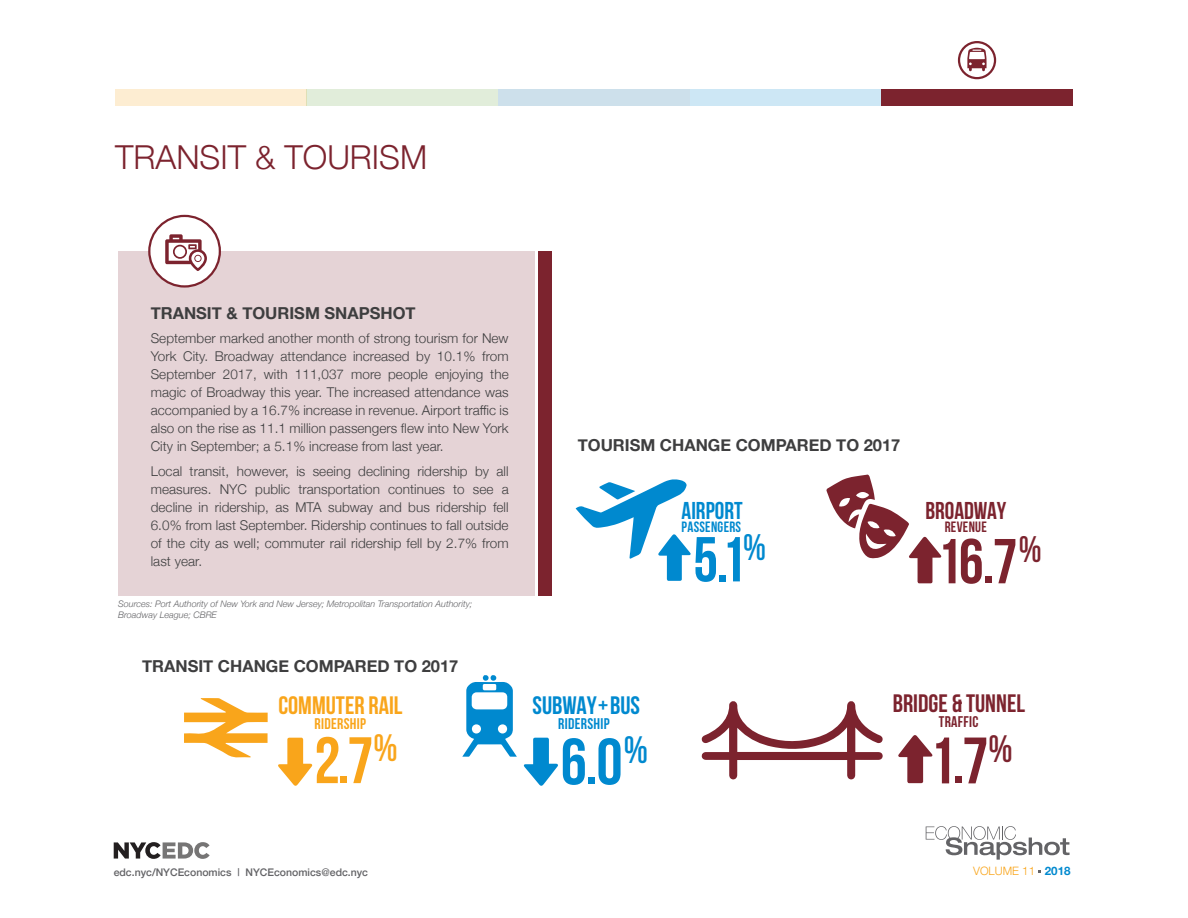
<style>
.page{position:relative;width:1188px;height:918px;background:#fff}
.page>*{position:absolute;margin:0;border:0;box-sizing:border-box;transform-origin:0 0}
.t1{font:700 65.55px "Bebas Neue";color:#0089cf}
.t2{font:700 65.55px "Bebas Neue";color:#f9a51b}
.t3{font:700 65.55px "Bebas Neue";color:#7c232e}
.t4{font:700 63.3px "Bebas Neue";color:#7c232e}
.t5{font:700 63.3px "Bebas Neue";color:#0089cf}
.t6{font:300 33px "Helvetica Neue";color:#7c232e}
.t7{font:700 25.2px "Bebas Neue";color:#7c232e}
.t8{font:700 25.2px "Bebas Neue";color:#f9a51b}
.t9{font:700 25.2px "Bebas Neue";color:#0089cf}
.t10{font:700 24.45px "Bebas Neue";color:#7c232e}
.t11{font:700 24.45px "Bebas Neue";color:#0089cf}
.Callout{font:700 16.5px "Helvetica Neue";color:#3e3e3f}
.t12{font:700 15.45px "Bebas Neue";letter-spacing:.02em;color:#f9a51b}
.t13{font:700 15.45px "Bebas Neue";letter-spacing:.02em;color:#0089cf}
.t14{font:700 15.45px "Bebas Neue";letter-spacing:.02em;color:#7c232e}
.t15{font:700 15px "Bebas Neue";letter-spacing:.02em;color:#0089cf}
.t16{font:700 15px "Bebas Neue";letter-spacing:.02em;color:#7c232e}
.Callout-2{font:300 13.5px/18px "Helvetica Neue";letter-spacing:.005em;color:#3e3e3f;text-align:justify}
.t17{font:300 11.55px "Helvetica Neue";color:#f9a51b}
.t18{font:500 10.5px "Helvetica Neue";color:#636366}
.Body_Copy{font:italic 300 9px/10.8px "Helvetica Neue";color:#636366}
.s1{font-family:"Frutiger";font-weight:400}
.s2{font-weight:700;color:#0089cf}
</style>
<div class="page">
<svg style="left:114px;top:842px;width:96px;height:17px"></svg>
<svg style="left:926px;top:826px;width:144px;height:34px"></svg>
<svg style="left:826px;top:475px;width:116px;height:108px"></svg>
<svg style="left:576px;top:479px;width:115px;height:102px"></svg>
<svg style="left:524px;top:738px;width:34px;height:48px"></svg>
<svg style="left:898px;top:735px;width:35px;height:48px"></svg>
<svg style="left:278px;top:738px;width:35px;height:48px"></svg>
<svg style="left:462px;top:675px;width:55px;height:82px"></svg>
<svg style="left:184px;top:698px;width:84px;height:60px"></svg>
<svg style="left:701px;top:701px;width:182px;height:78px"></svg>
<div style="left:118px;top:251px;width:417px;height:344px;background:#e5d3d6"></div>
<div style="left:538px;top:251px;width:13px;height:344px;background:#7c232e"></div>
<div style="left:149px;top:216px;width:71px;height:70px;background:#fff;border-radius:50%"></div>
<div style="left:148px;top:215px;width:73px;height:73px;border:2px solid #7c232e;border-radius:50%"></div>
<svg style="left:165px;top:234px;width:42px;height:37px"></svg>
<div style="left:958px;top:41px;width:38px;height:38px;border:2px solid #7c232e;border-radius:50%"></div>
<svg style="left:967px;top:48px;width:20px;height:23px"></svg>
<div style="left:115px;top:89px;width:192px;height:17px;background:#fdedd2"></div>
<div style="left:307px;top:89px;width:191px;height:17px;background:#e1edda"></div>
<div style="left:498px;top:89px;width:192px;height:17px;background:#cde0eb"></div>
<div style="left:690px;top:89px;width:191px;height:17px;background:#cde7f5"></div>
<div style="left:881px;top:89px;width:192px;height:17px;background:#7c232e"></div>
<p class="t6" style="left:115px;top:131px;width:313px">TRANSIT &amp; TOURISM</p>
<p class="Callout" style="left:151px;top:300px;width:266px">TRANSIT &amp; TOURISM SNAPSHOT</p>
<p class="Callout-2" style="left:151px;top:329px;width:359px">September marked another month of strong tourism for New York City. Broadway attendance increased by 10.1% from September 2017, with 111,037 more people enjoying the magic of Broadway this year. The increased attendance was accompanied by a 16.7% increase in revenue. Airport traffic is also on the rise as 11.1 million passengers flew into New York City in September; a 5.1% increase from last year.</p>
<p class="Callout-2" style="left:151px;top:461px;width:360px">Local transit, however, is seeing declining ridership by all measures. NYC public transportation continues to see a decline in ridership, as MTA subway and bus ridership fell 6.0% from last September. Ridership continues to fall outside of the city as well; commuter rail ridership fell by 2.7% from last year.</p>
<p class="Body_Copy" style="left:118px;top:598px;width:356px">Sources: Port Authority of New York and New Jersey; Metropolitan Transportation Authority;<br>Broadway League; CBRE</p>
<p class="Callout" style="left:142px;top:653px;width:318px">TRANSIT CHANGE COMPARED TO 2017</p>
<p class="Callout" style="left:578px;top:433px;width:324px">TOURISM CHANGE COMPARED TO 2017</p>
<p class="t11" style="left:682px;top:497px;width:62px">AIRPORT</p>
<p class="t10" style="left:925px;top:497px;width:83px">BROADWAY</p>
<p class="t4" style="left:937px;top:527px;width:106px">16.7<sup>%</sup></p>
<p class="t15" style="left:682px;top:518px;width:61px">PASSENGERS</p>
<p class="t16" style="left:945px;top:518px;width:44px">REVENUE</p>
<p class="t5" style="left:693px;top:525px;width:74px">5.1<sup>%</sup></p>
<p class="t8" style="left:278px;top:691px;width:126px">COMMUTER RAIL</p>
<p class="t2" style="left:314px;top:725px;width:85px">2.7<sup>%</sup></p>
<p class="t9" style="left:533px;top:691px;width:109px">SUBWAY+BUS</p>
<p class="t1" style="left:561px;top:726px;width:89px">6.0<sup>%</sup></p>
<p class="t12" style="left:315px;top:715px;width:53px">RIDERSHIP</p>
<p class="t13" style="left:558px;top:715px;width:53px">RIDERSHIP</p>
<p class="t7" style="left:893px;top:689px;width:134px">BRIDGE &amp; TUNNEL</p>
<p class="t3" style="left:929px;top:725px;width:85px">1.7<sup>%</sup></p>
<p class="t14" style="left:939px;top:713px;width:41px">TRAFFIC</p>
<p class="t18" style="left:114px;top:864px;width:256px">edc.nyc/NYCEconomics <span class="s1">|</span> NYCEconomics@edc.nyc</p>
<p class="t17" style="left:973px;top:862px;width:99px">VOLUME 11 <span class="s2">2018</span></p>
</div>
